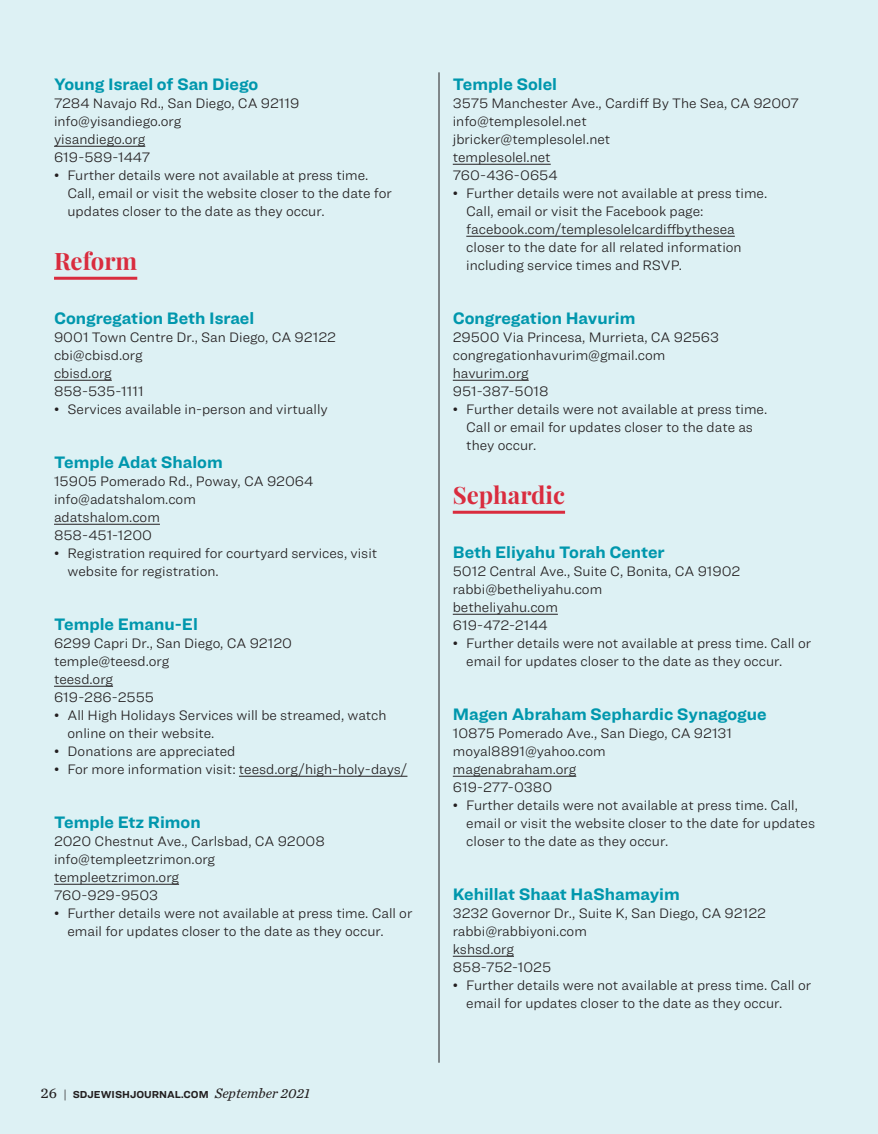
<style>
.page{position:relative;width:878px;height:1134px;background:#ddf1f4}
.page>*{position:absolute;margin:0;border:0;box-sizing:border-box;transform-origin:0 0}
.t1{font:700 24px "Playfair Display";color:#d92c3e}
.t2{font:700 17.25px "Ringside";color:#0097ad}
.t3{font:300 14.25px/18px "Ringside";color:#231f20}
.t4{font:700 10.5px "Ringside";color:#231f20}
.s1{font-family:"Chronicle Text G2";font-weight:400;font-size:15px}
.s2{font-family:"Chronicle Text G2";font-weight:400;font-size:12px}
.s3{font-family:"Chronicle Text G2";font-weight:400;font-style:italic;font-size:14.25px}
</style>
<div class="page">
<hr style="left:453px;top:164px;width:97px;height:1px;background:#231f20">
<hr style="left:466px;top:236px;width:268px;height:1px;background:#231f20">
<hr style="left:453px;top:380px;width:75px;height:1px;background:#231f20">
<hr style="left:453px;top:511px;width:112px;height:3px;background:#d92c3e">
<hr style="left:453px;top:614px;width:105px;height:1px;background:#231f20">
<hr style="left:453px;top:776px;width:123px;height:1px;background:#231f20">
<hr style="left:453px;top:956px;width:61px;height:1px;background:#231f20">
<hr style="left:54px;top:146px;width:91px;height:1px;background:#231f20">
<hr style="left:54px;top:277px;width:83px;height:3px;background:#d92c3e">
<hr style="left:54px;top:380px;width:58px;height:1px;background:#231f20">
<hr style="left:54px;top:524px;width:106px;height:1px;background:#231f20">
<hr style="left:54px;top:686px;width:59px;height:1px;background:#231f20">
<hr style="left:239px;top:776px;width:168px;height:1px;background:#231f20">
<hr style="left:54px;top:884px;width:125px;height:1px;background:#231f20">
<hr style="left:439px;top:72px;width:1px;height:991px;background:#231f20">
<p class="t2" style="left:54px;top:71px;width:206px">Young Israel of San Diego</p>
<p class="t3" style="left:54px;top:94px;width:247px">7284 Navajo Rd., San Diego, CA 92119 info@yisandiego.org<br>yisandiego.org<br>619-589-1447</p>
<p class="t3" style="left:67px;top:166px;width:326px;text-indent:-13px">• Further details were not available at press time.<br>Call, email or visit the website closer to the date for updates closer to the date as they occur.</p>
<h1 class="t1" style="left:54px;top:246px;width:85px">Reform</h1>
<p class="t2" style="left:54px;top:305px;width:202px">Congregation Beth Israel</p>
<p class="t3" style="left:54px;top:328px;width:283px">9001 Town Centre Dr., San Diego, CA 92122 cbi@cbisd.org<br>cbisd.org<br>858-535-1111</p>
<p class="t3" style="left:54px;top:400px;width:275px">• Services available in-person and virtually</p>
<p class="t2" style="left:54px;top:449px;width:170px">Temple Adat Shalom</p>
<p class="t3" style="left:54px;top:472px;width:261px">15905 Pomerado Rd., Poway, CA 92064 info@adatshalom.com<br>adatshalom.com<br>858-451-1200</p>
<p class="t3" style="left:67px;top:544px;width:311px;text-indent:-13px">• Registration required for courtyard services, visit website for registration.</p>
<p class="t2" style="left:54px;top:611px;width:145px">Temple Emanu-El</p>
<p class="t3" style="left:54px;top:634px;width:239px">6299 Capri Dr., San Diego, CA 92120 temple@teesd.org<br>teesd.org<br>619-286-2555</p>
<p class="t3" style="left:67px;top:706px;width:320px;text-indent:-13px">• All High Holidays Services will be streamed, watch online on their website.</p>
<p class="t3" style="left:54px;top:742px;width:183px">• Donations are appreciated</p>
<p class="t3" style="left:54px;top:760px;width:355px">• For more information visit: teesd.org/high-holy-days/</p>
<p class="t2" style="left:54px;top:809px;width:148px">Temple Etz Rimon</p>
<p class="t3" style="left:54px;top:832px;width:272px">2020 Chestnut Ave., Carlsbad, CA 92008 info@templeetzrimon.org templeetzrimon.org<br>760-929-9503</p>
<p class="t3" style="left:67px;top:904px;width:346px;text-indent:-13px">• Further details were not available at press time. Call or email for updates closer to the date as they occur.</p>
<p class="t4" style="left:40px;top:1086px;width:271px"><span class="s1">26</span> <span class="s2">|</span> SDJEWISHJOURNAL.COM <span class="s3">September 2021</span></p>
<p class="t2" style="left:453px;top:71px;width:106px">Temple Solel</p>
<p class="t3" style="left:453px;top:94px;width:347px">3575 Manchester Ave., Cardiff By The Sea, CA 92007 info@templesolel.net<br>jbricker@templesolel.net<br>templesolel.net<br>760-436-0654</p>
<p class="t3" style="left:466px;top:184px;width:302px;text-indent:-13px">• Further details were not available at press time.<br>Call, email or visit the Facebook page: facebook.com/templesolelcardiffbythesea closer to the date for all related information including service times and RSVP.</p>
<p class="t2" style="left:453px;top:305px;width:184px">Congregation Havurim</p>
<p class="t3" style="left:453px;top:328px;width:268px">29500 Via Princesa, Murrieta, CA 92563 congregationhavurim@gmail.com havurim.org<br>951-387-5018</p>
<p class="t3" style="left:466px;top:400px;width:302px;text-indent:-13px">• Further details were not available at press time.<br>Call or email for updates closer to the date as they occur.</p>
<h1 class="t1" style="left:453px;top:480px;width:114px">Sephardic</h1>
<p class="t2" style="left:453px;top:539px;width:213px">Beth Eliyahu Torah Center</p>
<p class="t3" style="left:453px;top:562px;width:289px">5012 Central Ave., Suite C, Bonita, CA 91902 rabbi@betheliyahu.com<br>betheliyahu.com<br>619-472-2144</p>
<p class="t3" style="left:466px;top:634px;width:346px;text-indent:-13px">• Further details were not available at press time. Call or email for updates closer to the date as they occur.</p>
<p class="t2" style="left:453px;top:701px;width:315px">Magen Abraham Sephardic Synagogue</p>
<p class="t3" style="left:453px;top:724px;width:281px">10875 Pomerado Ave., San Diego, CA 92131 moyal8891@yahoo.com magenabraham.org<br>619-277-0380</p>
<p class="t3" style="left:466px;top:796px;width:350px;text-indent:-13px">• Further details were not available at press time. Call, email or visit the website closer to the date for updates closer to the date as they occur.</p>
<p class="t2" style="left:453px;top:881px;width:228px">Kehillat Shaat HaShamayim</p>
<p class="t3" style="left:453px;top:904px;width:315px">3232 Governor Dr., Suite K, San Diego, CA 92122 rabbi@rabbiyoni.com<br>kshsd.org<br>858-752-1025</p>
<p class="t3" style="left:466px;top:976px;width:346px;text-indent:-13px">• Further details were not available at press time. Call or email for updates closer to the date as they occur.</p>
</div>
